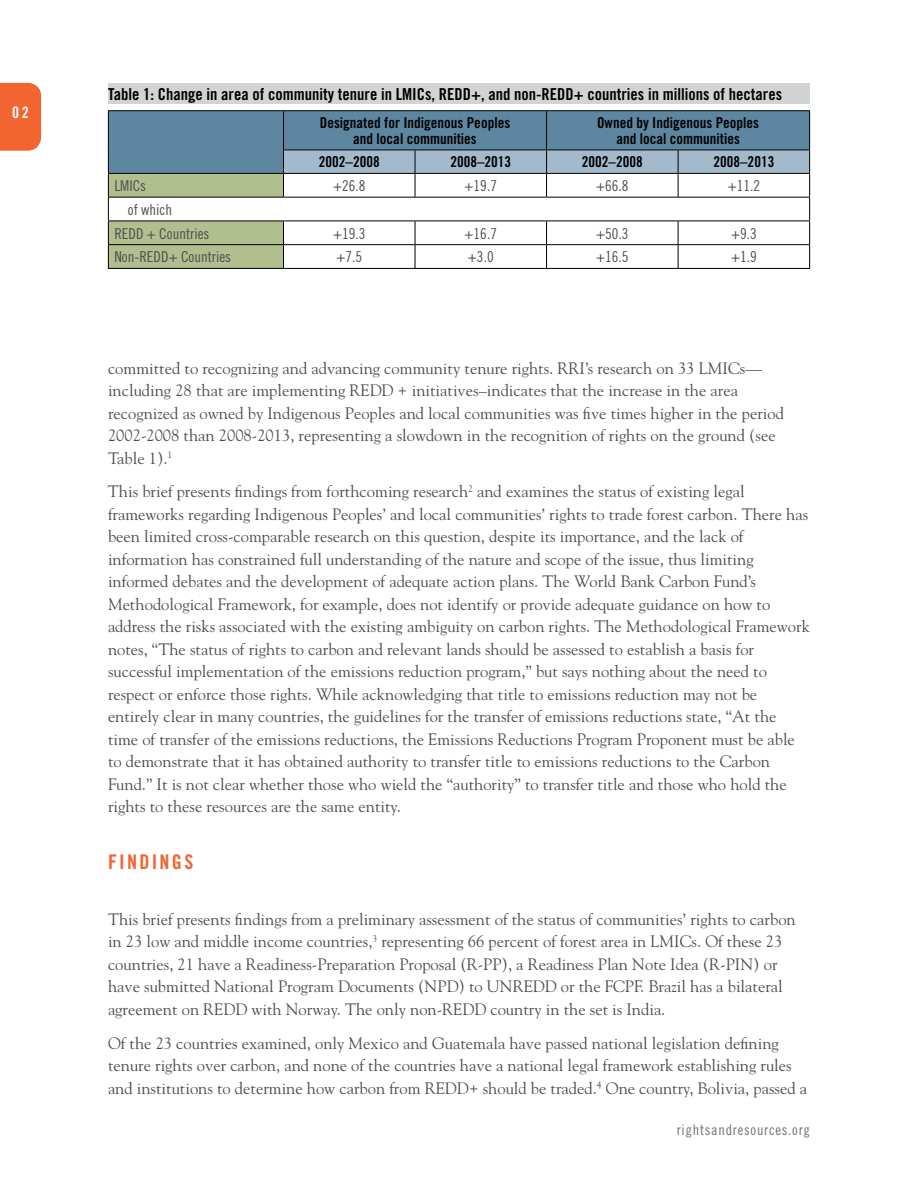
<style>
.page{position:relative;width:918px;height:1188px;background:#fff}
.page>*{position:absolute;margin:0;border:0;box-sizing:border-box;transform-origin:0 0}
.t1{font:20.25px "Trade Gothic Bold Cond Twenty";letter-spacing:.11em;color:#f26531}
.t2{font:16.5px/22.5px "Goudy";color:#4d4d4f}
.t3{font:16.5px "Trade Gothic Bold Cond Twenty";color:#000}
.t4{font:15.75px "Trade Gothic Bold Cond Twenty";color:#fff}
.t5{font:15px/15.8px "Trade Gothic Bold Cond Twenty";color:#000;text-align:center}
.t6{font:15px/23.7px "Trade Gothic Cond Eighteen";color:#4d4d4f}
.t7{font:14.7px "Trade Gothic Cond Eighteen";letter-spacing:.05em;color:#717275}
</style>
<div class="page">
<div style="left:0;top:83px;width:41px;height:67px;background:#f26531"></div>
<hr style="left:108px;top:110px;width:176px;height:1px;background:#000">
<hr style="left:284px;top:110px;width:131px;height:1px;background:#000">
<hr style="left:415px;top:110px;width:132px;height:1px;background:#000">
<hr style="left:547px;top:110px;width:131px;height:1px;background:#000">
<hr style="left:678px;top:110px;width:132px;height:1px;background:#000">
<svg style="left:108px;top:111px;width:702px;height:157px"></svg>
<hr style="left:108px;top:268px;width:176px;height:1px;background:#000">
<hr style="left:284px;top:268px;width:131px;height:1px;background:#000">
<hr style="left:415px;top:268px;width:132px;height:1px;background:#000">
<hr style="left:547px;top:268px;width:131px;height:1px;background:#000">
<hr style="left:678px;top:268px;width:132px;height:1px;background:#000">
<div style="left:108px;top:83px;width:702px;height:21px;background:#d1d3d4"></div>
<p class="t4" style="left:12px;top:103px;width:18px">02</p>
<p class="t3" style="left:108px;top:84px;width:676px">Table 1: Change in area of community tenure in LMICs, REDD+, and non-REDD+ countries in millions of hectares</p>
<p class="t5" style="left:320px;top:115px;width:192px">Designated for Indigenous Peoples and local communities</p>
<p class="t5" style="left:597px;top:115px;width:163px">Owned by Indigenous Peoples and local communities</p>
<p class="t5" style="left:319px;top:154px;width:62px">2002–2008</p>
<p class="t5" style="left:450px;top:154px;width:62px">2008–2013</p>
<p class="t5" style="left:582px;top:154px;width:62px">2002–2008</p>
<p class="t5" style="left:713px;top:154px;width:62px">2008–2013</p>
<p class="t6" style="left:114px;top:174px;width:33px">LMICs</p>
<p class="t6" style="left:333px;top:174px;width:34px">+26.8</p>
<p class="t6" style="left:465px;top:174px;width:34px">+19.7</p>
<p class="t6" style="left:596px;top:174px;width:34px">+66.8</p>
<p class="t6" style="left:728px;top:174px;width:34px">+11.2</p>
<p class="t6" style="left:114px;top:198px;width:97px;text-indent:13px">of which<br>REDD + Countries</p>
<p class="t6" style="left:333px;top:221px;width:34px">+19.3</p>
<p class="t6" style="left:465px;top:221px;width:34px">+16.7</p>
<p class="t6" style="left:596px;top:221px;width:34px">+50.3</p>
<p class="t6" style="left:731px;top:221px;width:27px">+9.3</p>
<p class="t6" style="left:114px;top:245px;width:118px">Non-REDD+ Countries</p>
<p class="t6" style="left:336px;top:245px;width:27px">+7.5</p>
<p class="t6" style="left:468px;top:245px;width:27px">+3.0</p>
<p class="t6" style="left:596px;top:245px;width:34px">+16.5</p>
<p class="t6" style="left:731px;top:245px;width:27px">+1.9</p>
<p class="t2" style="left:108px;top:356px;width:678px">committed to recognizing and advancing community tenure rights. RRI’s research on 33 LMICs— including 28 that are implementing REDD + initiatives–indicates that the increase in the area recognized as owned by Indigenous Peoples and local communities was five times higher in the period 2002-2008 than 2008-2013, representing a slowdown in the recognition of rights on the ground (see Table 1).<sup>1</sup></p>
<p class="t2" style="left:108px;top:480px;width:703px">This brief presents findings from forthcoming research<sup>2</sup> and examines the status of existing legal frameworks regarding Indigenous Peoples’ and local communities’ rights to trade forest carbon. There has been limited cross-comparable research on this question, despite its importance, and the lack of information has constrained full understanding of the nature and scope of the issue, thus limiting informed debates and the development of adequate action plans. The World Bank Carbon Fund’s Methodological Framework, for example, does not identify or provide adequate guidance on how to address the risks associated with the existing ambiguity on carbon rights. The Methodological Framework notes, “The status of rights to carbon and relevant lands should be assessed to establish a basis for successful implementation of the emissions reduction program,” but says nothing about the need to respect or enforce those rights. While acknowledging that title to emissions reduction may not be entirely clear in many countries, the guidelines for the transfer of emissions reductions state, “At the time of transfer of the emissions reductions, the Emissions Reductions Program Proponent must be able to demonstrate that it has obtained authority to transfer title to emissions reductions to the Carbon Fund.” It is not clear whether those who wield the “authority” to transfer title and those who hold the rights to these resources are the same entity.</p>
<p class="t1" style="left:108px;top:849px;width:86px">Findings</p>
<p class="t2" style="left:108px;top:907px;width:689px">This brief presents findings from a preliminary assessment of the status of communities’ rights to carbon in 23 low and middle income countries,<sup>3</sup> representing 66 percent of forest area in LMICs. Of these 23 countries, 21 have a Readiness-Preparation Proposal (R-PP), a Readiness Plan Note Idea (R-PIN) or have submitted National Program Documents (NPD) to UNREDD or the FCPF. Brazil has a bilateral agreement on REDD with Norway. The only non-REDD country in the set is India.</p>
<p class="t2" style="left:108px;top:1031px;width:701px">Of the 23 countries examined, only Mexico and Guatemala have passed national legislation defining tenure rights over carbon, and none of the countries have a national legal framework establishing rules and institutions to determine how carbon from REDD+ should be traded.<sup>4</sup> One country, Bolivia, passed a</p>
<p class="t7" style="left:677px;top:1121px;width:135px">rightsandresources.org</p>
</div>
